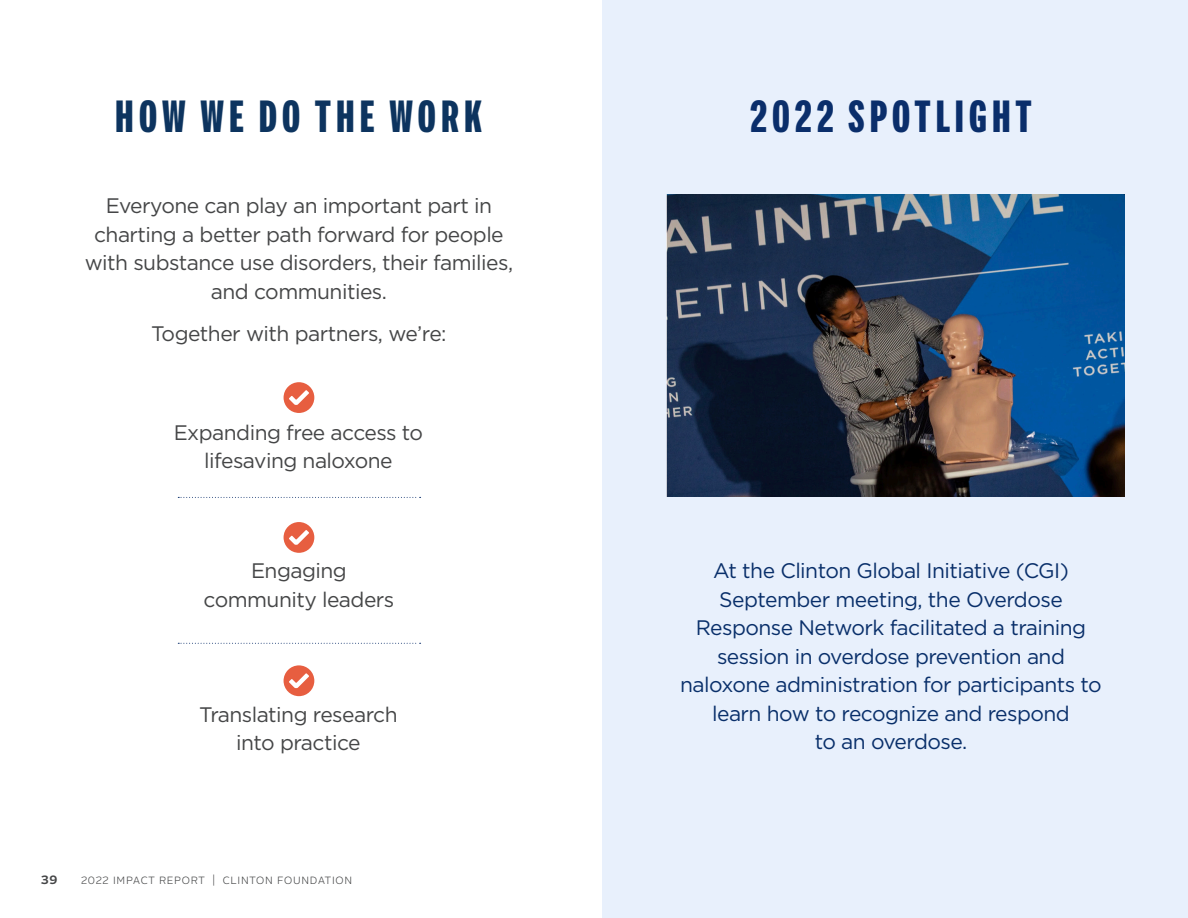
<style>
.page{position:relative;width:1188px;height:918px;background:#fff}
.page>*{position:absolute;margin:0;border:0;box-sizing:border-box;transform-origin:0 0}
.t1{font:900 45px "Alrightv 2 Compressed";letter-spacing:.1em;color:#0d345f}
.t2{font:900 45px "Alrightv 2 Compressed";letter-spacing:.1em;color:#0a2e6b}
.t3{font:21px/28.5px "Gotham";letter-spacing:-.025em;color:#454647;text-align:center}
.t4{font:21px/28.5px "Gotham";letter-spacing:-.025em;color:#092f6a;text-align:center}
.t5{font:700 12px "Alrightv 2 Normal";color:#454647}
.t6{font:300 10.5px "Alrightv 2 Normal";letter-spacing:.075em;color:#454647}
</style>
<div class="page">
<svg style="left:284px;top:382px;width:30px;height:31px"></svg>
<svg style="left:284px;top:522px;width:30px;height:31px"></svg>
<svg style="left:284px;top:665px;width:30px;height:31px"></svg>
<svg style="left:178px;top:497px;width:243px;height:1px"></svg>
<svg style="left:178px;top:643px;width:243px;height:1px"></svg>
<div style="left:603px;top:0;width:585px;height:918px;background:#e8f0fc"></div>
<img style="left:667px;top:195px;width:457px;height:302px">
<p class="t1" style="left:115px;top:83px;width:368px">HOW WE DO THE WORK</p>
<p class="t3" style="left:85px;top:191px;width:430px">Everyone can play an important part in charting a better path forward for people with substance use disorders, their families, and communities.</p>
<p class="t3" style="left:151px;top:319px;width:297px">Together with partners, we’re:</p>
<p class="t3" style="left:174px;top:418px;width:251px">Expanding free access to lifesaving naloxone</p>
<p class="t3" style="left:204px;top:556px;width:192px">Engaging community leaders</p>
<p class="t3" style="left:199px;top:700px;width:200px">Translating research into practice</p>
<p class="t6" style="left:81px;top:873px;width:136px">2022 IMPACT REPORT |</p>
<p class="t5" style="left:41px;top:871px;width:18px">39</p>
<p class="t6" style="left:223px;top:873px;width:131px">CLINTON FOUNDATION</p>
<p class="t2" style="left:750px;top:83px;width:283px">2022 SPOTLIGHT</p>
<p class="t4" style="left:680px;top:556px;width:423px">At the Clinton Global Initiative (CGI)<br>September meeting, the Overdose Response Network facilitated a training session in overdose prevention and naloxone administration for participants to learn how to recognize and respond<br>to an overdose.</p>
</div>
